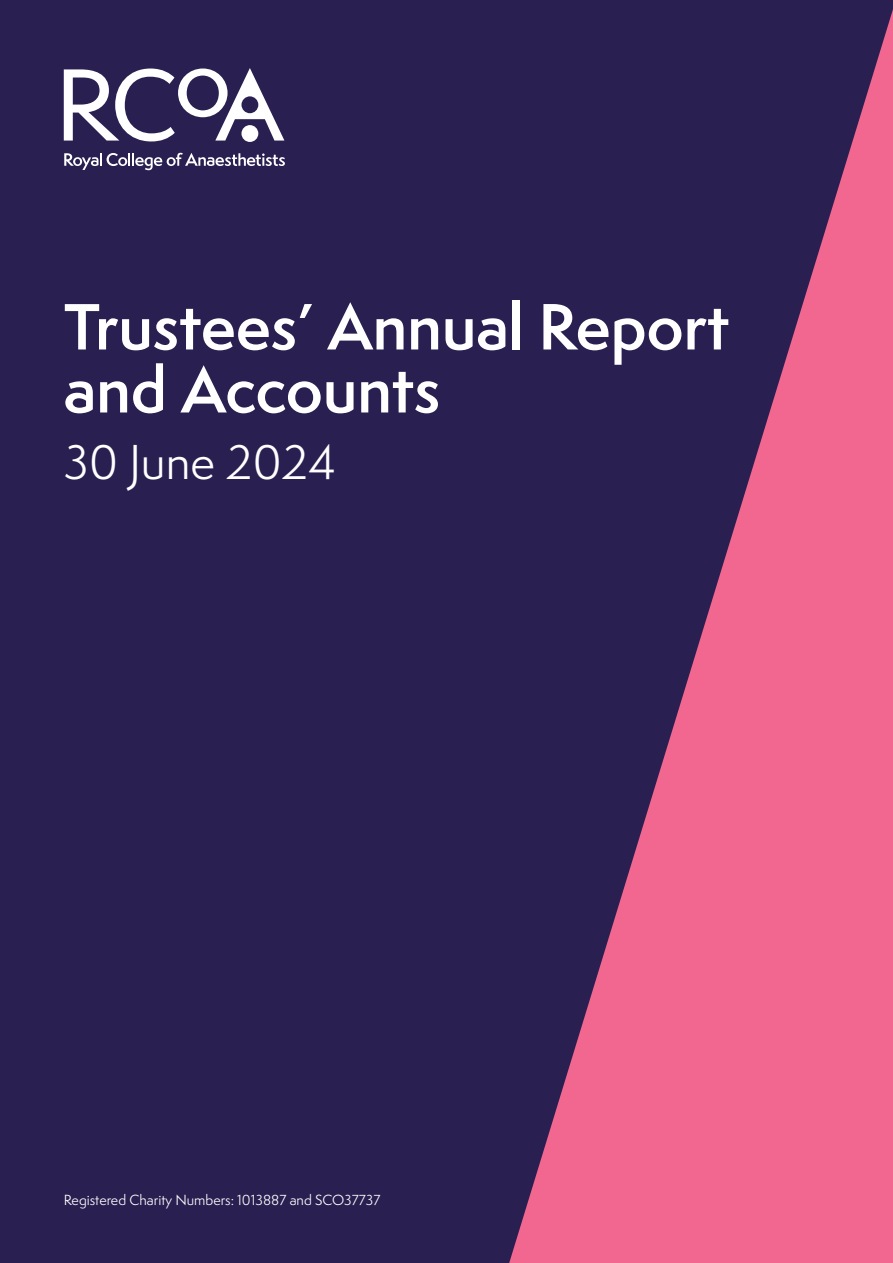
<style>
.page{position:relative;width:893px;height:1263px;background:#291f51}
.page>*{position:absolute;margin:0;border:0;box-sizing:border-box;transform-origin:0 0}
.t1{font:600 60px/63px "Semplicita Pro";color:#fff}
.t2{font:45px "Semplicita Pro";color:#fff}
.t3{font:13.5px "Semplicita Pro";color:#fff}
</style>
<div class="page">
<svg style="left:64px;top:153px;width:221px;height:17px"></svg>
<svg style="left:64px;top:68px;width:220px;height:73px"></svg>
<svg style="left:509px;top:9px;width:384px;height:1254px"></svg>
<h1 class="t1" style="left:64px;top:295px;width:667px">Trustees’ Annual Report and Accounts</h1>
<h2 class="t2" style="left:64px;top:431px;width:274px">30 June 2024</h2>
<p class="t3" style="left:64px;top:1190px;width:318px">Registered Charity Numbers: 1013887 and SCO37737</p>
</div>
